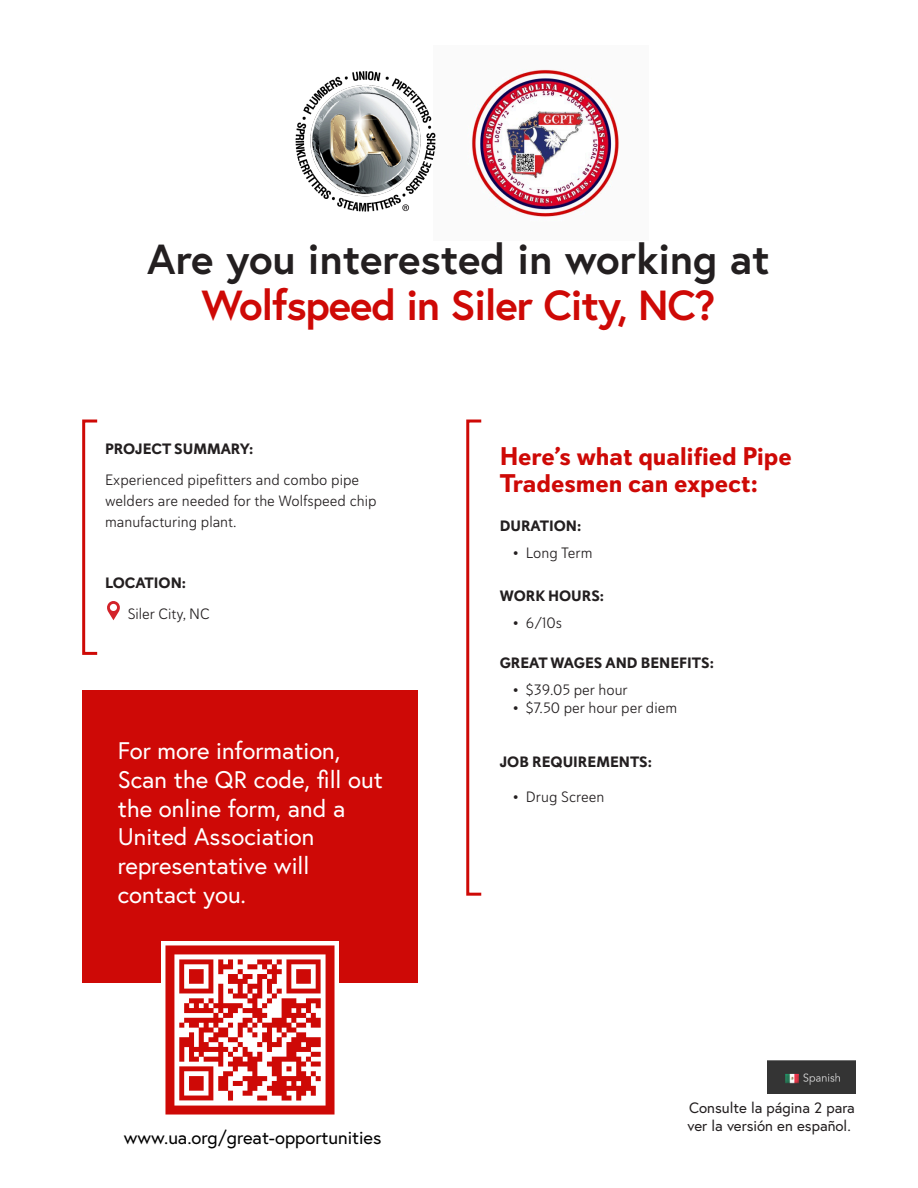
<style>
.page{position:relative;width:918px;height:1188px;background:#fff}
.page>*{position:absolute;margin:0;border:0;box-sizing:border-box;transform-origin:0 0}
.t1{font:700 42px "Europa";color:#231f20}
.t2{font:700 42px "Europa";letter-spacing:-.025em;color:#ce0906}
.t3{font:700 25.5px/27px "Davis Sans";color:#ce0906}
.t4{font:24px/28.8px "Europa";color:#fff}
.t5{font:18.45px "Europa";color:#000}
.t6{font:15px/21px "Haboro Soft Nor Boo";color:#231f20}
.t7{font:700 15px "Davis Sans";color:#231f20}
.t8{font:15px/18px "Europa";color:#231f20}
.s1{font-family:"Times New Roman"}
</style>
<div class="page">
<div style="left:82px;top:690px;width:336px;height:293px;background:#ce0906"></div>
<img style="left:470px;top:69px;width:149px;height:151px">
<svg style="left:107px;top:601px;width:13px;height:19px"></svg>
<div style="left:82px;top:420px;width:17px;height:235px;border:3px solid #ce0906"></div>
<div style="left:466px;top:420px;width:17px;height:476px;border:3px solid #ce0906"></div>
<img style="left:767px;top:1061px;width:88px;height:33px">
<img style="left:295px;top:72px;width:141px;height:139px">
<img style="left:162px;top:942px;width:177px;height:173px">
<h1 class="t1" style="left:147px;top:230px;width:624px">Are you interested in working at</h1>
<h1 class="t2" style="left:201px;top:276px;width:516px">Wolfspeed in Siler City, NC?</h1>
<p class="t7" style="left:105px;top:440px;width:150px">PROJECT SUMMARY:</p>
<p class="t6" style="left:105px;top:469px;width:273px">Experienced pipefitters and combo pipe welders are needed for the Wolfspeed chip manufacturing plant.</p>
<p class="t7" style="left:105px;top:574px;width:83px">LOCATION:</p>
<p class="t6" style="left:128px;top:604px;width:84px">Siler City, NC</p>
<h3 class="t4" style="left:118px;top:736px;width:267px">For more information,<br>Scan the QR code, fill out the online form, and a<br>United Association representative will contact you.</h3>
<p class="t5" style="left:124px;top:1126px;width:259px">www.ua.org/great-opportunities</p>
<h2 class="t3" style="left:500px;top:443px;width:294px">Here’s what qualified Pipe<br>Tradesmen can expect:</h2>
<p class="t7" style="left:500px;top:517px;width:83px">DURATION:</p>
<p class="t6" style="left:513px;top:542px;width:81px"><span class="s1">•</span> Long Term</p>
<p class="t7" style="left:500px;top:587px;width:106px">WORK HOURS:</p>
<p class="t6" style="left:513px;top:612px;width:50px"><span class="s1">•</span> 6/10s</p>
<p class="t7" style="left:500px;top:654px;width:216px">GREAT WAGES AND BENEFITS:</p>
<p class="t6" style="left:513px;top:679px;width:116px"><span class="s1">•</span> $39.05 per hour</p>
<p class="t6" style="left:513px;top:697px;width:165px"><span class="s1">•</span> $7.50 per hour per diem</p>
<p class="t7" style="left:500px;top:753px;width:154px">JOB REQUIREMENTS:</p>
<p class="t6" style="left:513px;top:786px;width:93px"><span class="s1">•</span> Drug Screen</p>
<p class="t8" style="left:687px;top:1099px;width:169px">Consulte la página 2 para ver la versión en español.</p>
</div>
